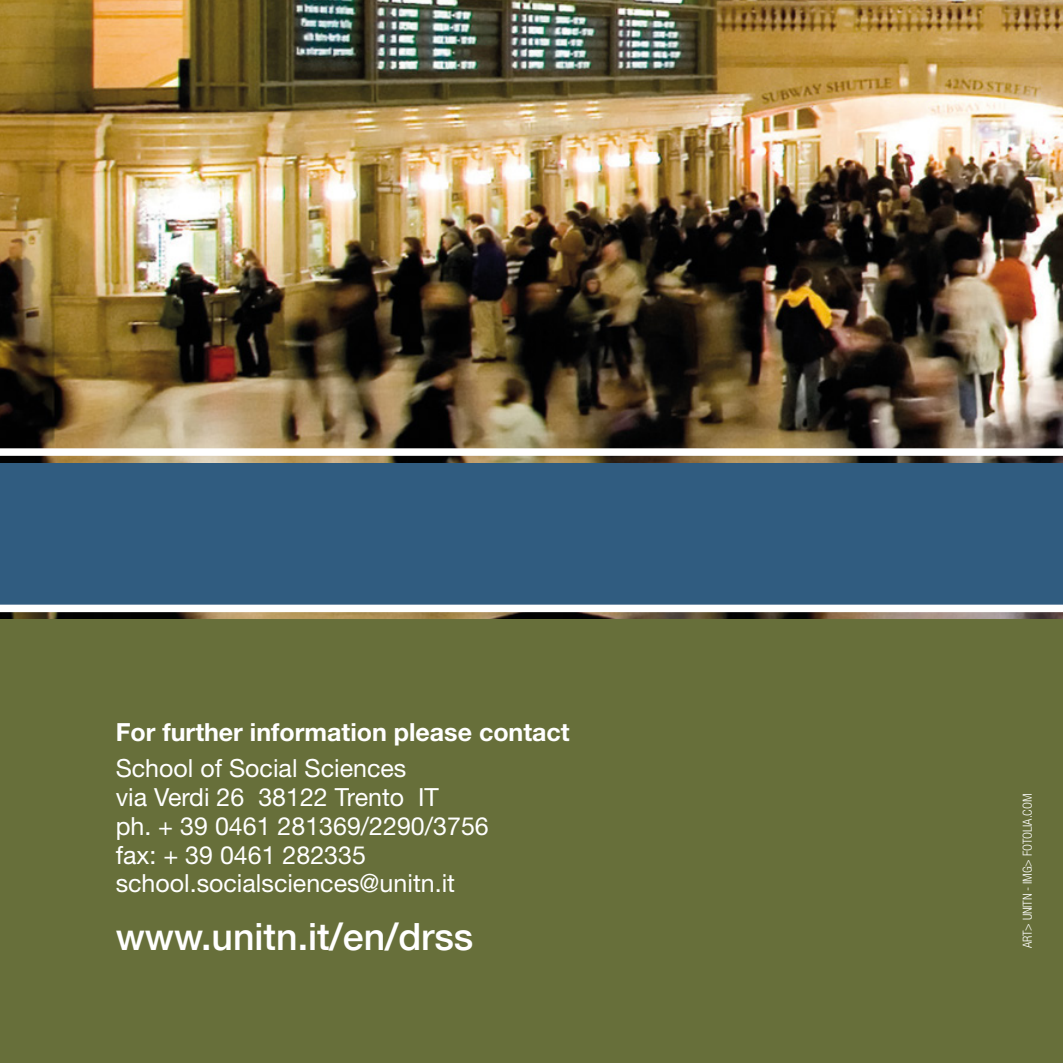
<style>
.page{position:relative;width:1063px;height:1063px;background:#fff}
.page>*{position:absolute;margin:0;border:0;box-sizing:border-box;transform-origin:0 0}
.t1{font:500 37.5px "Helvetica Neue";color:#fff}
.t2{font:25px/28.8px "Helvetica Neue";color:#fff}
.t3{font:700 25px "Helvetica Neue";color:#fff}
.t4{font:300 condensed 12.5px "Helvetica Neue";letter-spacing:-.01em;color:#fff}
</style>
<div class="page">
<img style="left:0;top:0;width:1063px;height:619px">
<div style="left:0;top:619px;width:1063px;height:444px;background:#676f3a"></div>
<div style="left:0;top:463px;width:1063px;height:142px;background:#305c80"></div>
<div style="left:0;top:448px;width:1063px;height:8px;background:#fff"></div>
<div style="left:0;top:605px;width:1063px;height:7px;background:#fff"></div>
<p class="t3" style="left:116px;top:717px;width:456px">For further information please contact</p>
<p class="t2" style="left:116px;top:754px;width:375px">School of Social Sciences<br>via Verdi 26 38122 Trento IT<br>ph. + 39 0461 281369/2290/3756 fax: + 39 0461 282335 school.socialsciences@unitn.it</p>
<p class="t1" style="left:116px;top:906px;width:359px">www.unitn.it/en/drss</p>
<p class="t4" style="left:1020px;top:948px;width:156px;rotate:-90deg">ART&gt; UNITN - IMG&gt; FOTOLIA.COM</p>
</div>
